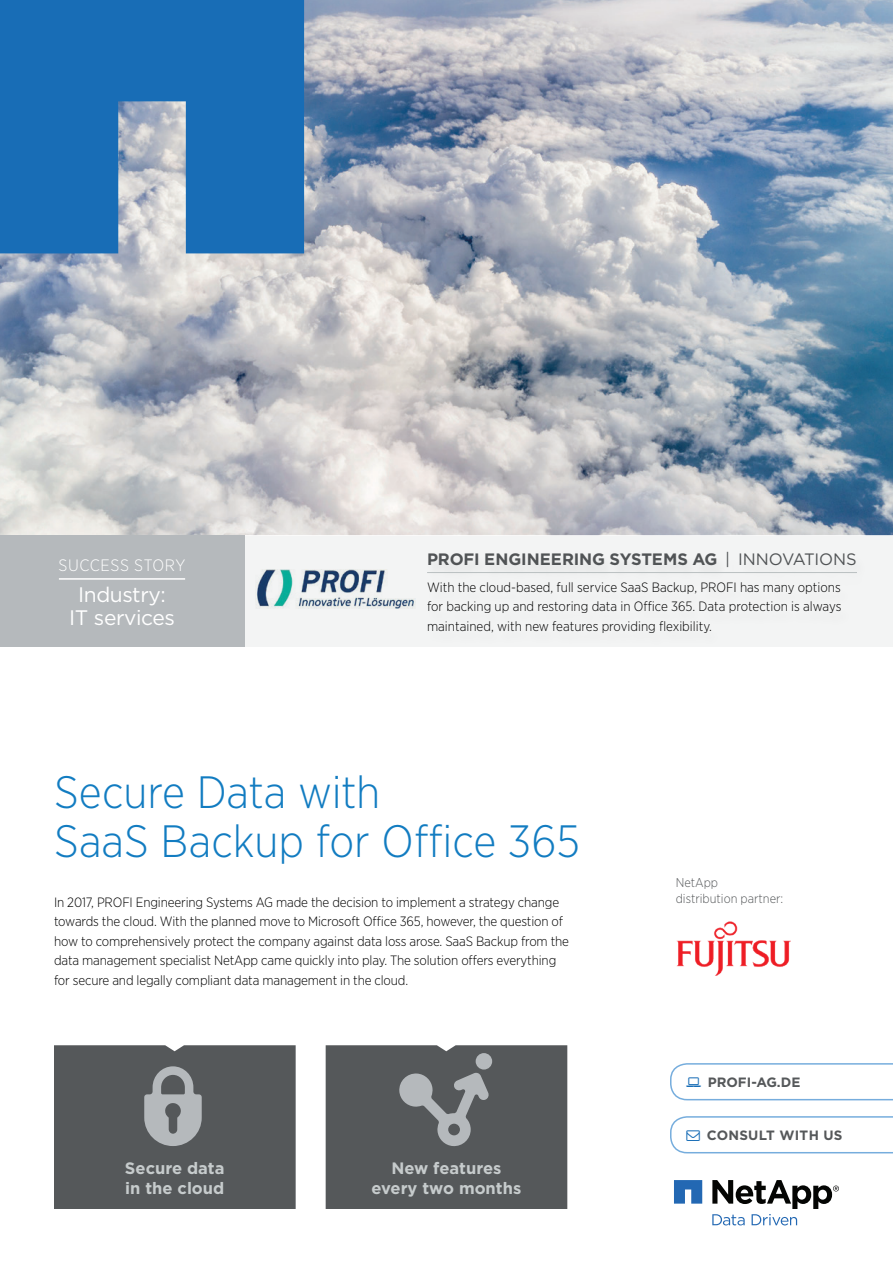
<style>
.page{position:relative;width:893px;height:1263px;background:#fff}
.page>*{position:absolute;margin:0;border:0;box-sizing:border-box;transform-origin:0 0}
.t1{font:300 45.3px/49.2px "Gotham Narrow";color:#127cc1}
.t2{font:21px/22.5px "Gotham";letter-spacing:-.02em;color:#fff;text-align:center}
.t3{font:700 16.5px/19.5px "Gotham";color:#c6cbcc}
.t4{font:700 16.5px "Gotham";letter-spacing:-.005em;color:#55585a}
.t5{font:300 16.5px "Gotham Narrow";letter-spacing:.035em;color:#fff}
.t6{font:300 13.5px/19.5px "Gotham Narrow";letter-spacing:-.01em;color:#000}
.t7{font:700 13.5px "Gotham HTF";letter-spacing:.02em;color:#55585a}
.t8{font:700 13.5px "Gotham";color:#55585a}
.t9{font:300 12.75px/16.5px "Gotham Narrow";color:#55585a}
.s1{font-weight:400}
</style>
<div class="page">
<svg style="left:674px;top:1180px;width:28px;height:23px"></svg>
<svg style="left:712px;top:1180px;width:127px;height:45px"></svg>
<img style="left:0;top:0;width:893px;height:535px">
<svg style="left:0;top:0;width:304px;height:253px;fill:#186db6"></svg>
<div style="left:237px;top:536px;width:656px;height:110px;background:#f3f4f4"></div>
<div style="left:0;top:536px;width:244px;height:110px;background:#b5b9bc"></div>
<hr style="left:59px;top:578px;width:126px;height:2px;background:#fff">
<img style="left:257px;top:569px;width:159px;height:39px">
<div style="left:425px;top:554px;width:444px;height:95px;background:#f2f3f3"></div>
<hr style="left:427px;top:572px;width:430px;height:1px;background:#c6cbcc">
<img style="left:676px;top:922px;width:114px;height:53px">
<svg style="left:54px;top:1045px;width:242px;height:164px"></svg>
<svg style="left:326px;top:1045px;width:241px;height:164px"></svg>
<div style="left:476px;top:1053px;width:16px;height:16px;background:#b5b9bc;border-radius:50%"></div>
<svg style="left:670px;top:1063px;width:223px;height:38px"></svg>
<svg style="left:670px;top:1116px;width:223px;height:38px"></svg>
<p class="t5" style="left:59px;top:555px;width:128px">SUCCESS STORY</p>
<h2 class="t2" style="left:69px;top:583px;width:107px">Industry:<br>IT services</h2>
<p class="t4" style="left:427px;top:548px;width:431px">PROFI ENGINEERING SYSTEMS AG <span class="s1">| INNOVATIONS</span></p>
<p class="t6" style="left:427px;top:577px;width:416px;text-align:justify">With the cloud-based, full service SaaS Backup, PROFI has many options for backing up and restoring data in Office 365. Data protection is always maintained, with new features providing flexibility.</p>
<h1 class="t1" style="left:54px;top:766px;width:527px">Secure Data with<br>SaaS Backup for Office 365</h1>
<p class="t6" style="left:54px;top:892px;width:517px">In 2017, PROFI Engineering Systems AG made the decision to implement a strategy change towards the cloud. With the planned move to Microsoft Office 365, however, the question of how to comprehensively protect the company against data loss arose. SaaS Backup from the data management specialist NetApp came quickly into play. The solution offers everything for secure and legally compliant data management in the cloud.</p>
<p class="t3" style="left:125px;top:1159px;width:101px">Secure data in the cloud</p>
<p class="t3" style="left:371px;top:1159px;width:151px;text-align:center">New features every two months</p>
<p class="t9" style="left:676px;top:874px;width:109px">NetApp<br>distribution partner:</p>
<p class="t8" style="left:708px;top:1073px;width:94px">PROFI-AG.DE</p>
<p class="t7" style="left:707px;top:1127px;width:137px">CONSULT WITH US</p>
</div>
